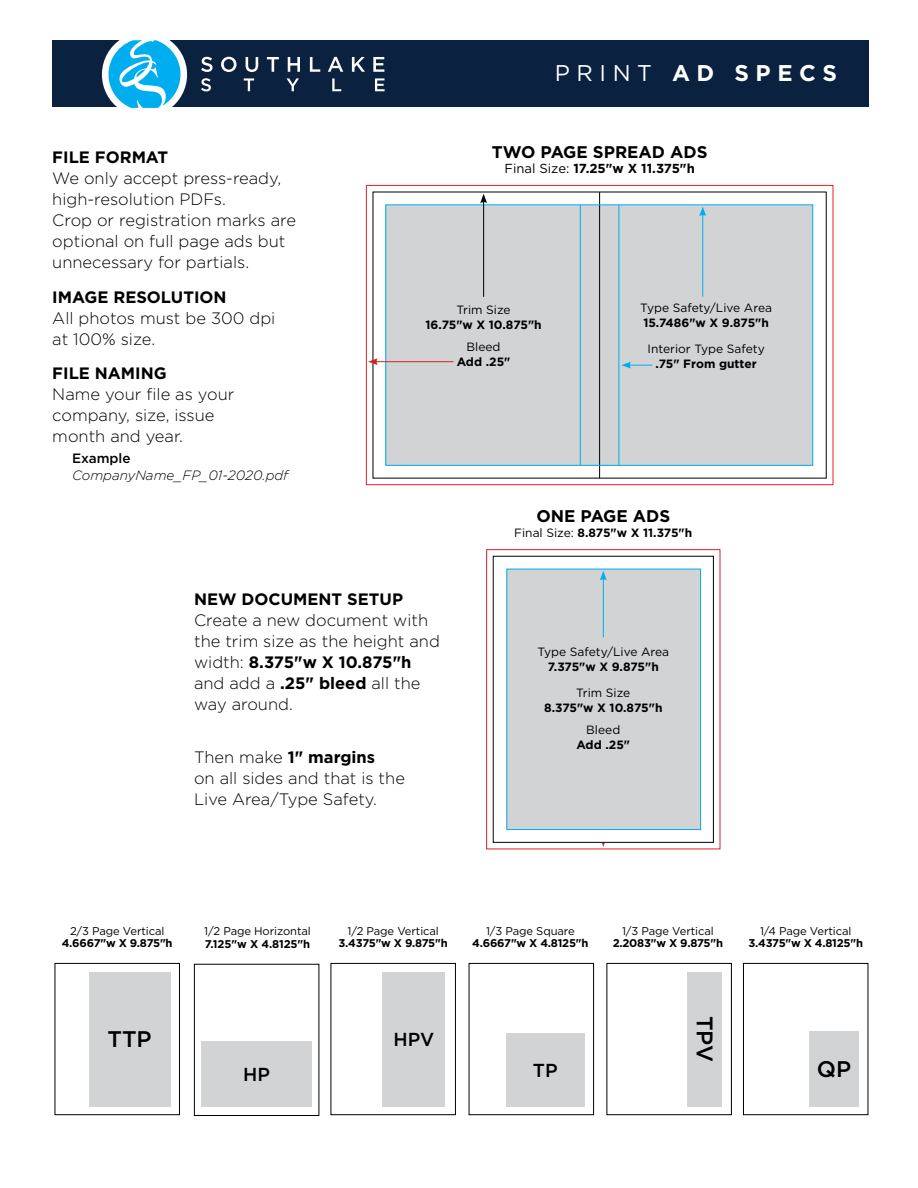
<style>
.page{position:relative;width:918px;height:1188px;background:#fff}
.page>*{position:absolute;margin:0;border:0;box-sizing:border-box;transform-origin:0 0}
.t1{font:700 22.8px "Gotham";letter-spacing:.29em;color:#fff}
.t2{font:500 22.65px "Gotham";color:#000}
.t3{font:500 18.75px "Gotham";color:#000}
.t4{font:700 16.95px "Gotham";color:#000}
.t5{font:300 16.5px/21px "Gotham";color:#000}
.t6{font:700 16.5px "Gotham";color:#000}
.t7{font:italic 300 13.5px "Gotham";color:#000}
.t8{font:500 13.5px "Gotham";color:#000}
.t9{font:700 13.05px "Gotham";color:#000}
.t10{font:700 12px "Gotham";letter-spacing:-.01em;color:#000}
.t11{font:12px "Gotham";color:#000}
.t12{font:700 11.25px "Gotham";letter-spacing:-.02em;color:#000}
.t13{font:11.25px "Gotham";letter-spacing:-.01em;color:#000}
.s1{font-weight:400}
.s2{font-weight:700}
</style>
<div class="page">
<div style="left:55px;top:963px;width:125px;height:152px;border:1px solid #000"></div>
<div style="left:89px;top:972px;width:81px;height:134px;background:#d1d3d4"></div>
<div style="left:469px;top:963px;width:125px;height:152px;border:1px solid #000"></div>
<div style="left:506px;top:1033px;width:78px;height:73px;background:#d1d3d4"></div>
<div style="left:194px;top:964px;width:125px;height:152px;border:1px solid #000"></div>
<div style="left:202px;top:1041px;width:110px;height:66px;background:#d1d3d4"></div>
<div style="left:607px;top:963px;width:125px;height:152px;border:1px solid #000"></div>
<div style="left:688px;top:972px;width:34px;height:134px;background:#d1d3d4"></div>
<div style="left:331px;top:963px;width:125px;height:152px;border:1px solid #000"></div>
<div style="left:382px;top:972px;width:63px;height:134px;background:#d1d3d4"></div>
<div style="left:743px;top:963px;width:125px;height:152px;border:1px solid #000"></div>
<div style="left:809px;top:1031px;width:50px;height:75px;background:#d1d3d4"></div>
<div style="left:366px;top:185px;width:467px;height:300px;border:1px solid #e31f27"></div>
<div style="left:386px;top:205px;width:427px;height:260px;background:#d1d3d4"></div>
<hr style="left:599px;top:192px;width:1px;height:286px;background:#000">
<div style="left:385px;top:204px;width:428px;height:262px;border:1px solid #00aeef"></div>
<hr style="left:580px;top:205px;width:1px;height:260px;background:#00aeef">
<hr style="left:619px;top:205px;width:1px;height:260px;background:#00aeef">
<svg style="left:621px;top:362px;width:31px;height:7px"></svg>
<hr style="left:702px;top:214px;width:1px;height:83px;background:#00aeef">
<svg style="left:699px;top:207px;width:7px;height:9px"></svg>
<hr style="left:483px;top:201px;width:1px;height:96px;background:#000">
<svg style="left:480px;top:194px;width:7px;height:9px"></svg>
<hr style="left:375px;top:361px;width:78px;height:1px;background:#d2232a">
<svg style="left:368px;top:358px;width:10px;height:7px"></svg>
<div style="left:486px;top:549px;width:234px;height:300px;border:1px solid #e31f27"></div>
<div style="left:493px;top:556px;width:221px;height:287px;border:1px solid #000"></div>
<div style="left:506px;top:569px;width:195px;height:261px;background:#d1d3d4"></div>
<div style="left:507px;top:569px;width:194px;height:261px;border:1px solid #00aeef"></div>
<hr style="left:603px;top:578px;width:1px;height:59px;background:#00aeef">
<svg style="left:600px;top:571px;width:7px;height:9px"></svg>
<div style="left:52px;top:40px;width:816px;height:67px;background:#0a2240"></div>
<svg style="left:101px;top:40px;width:87px;height:68px;background:#50b4dc"></svg>
<svg style="left:201px;top:57px;width:183px;height:15px"></svg>
<svg style="left:201px;top:78px;width:184px;height:13px"></svg>
<p class="t6" style="left:52px;top:146px;width:117px">FILE FORMAT</p>
<p class="t5" style="left:52px;top:167px;width:245px">We only accept press-ready, high-resolution PDFs.<br>Crop or registration marks are optional on full page ads but unnecessary for partials.</p>
<p class="t6" style="left:52px;top:286px;width:176px">IMAGE RESOLUTION</p>
<p class="t5" style="left:52px;top:307px;width:225px">All photos must be 300 dpi at 100% size.</p>
<p class="t6" style="left:52px;top:362px;width:116px">FILE NAMING</p>
<p class="t5" style="left:52px;top:383px;width:184px">Name your file as your company, size, issue month and year.</p>
<p class="t8" style="left:72px;top:449px;width:60px">Example</p>
<p class="t7" style="left:72px;top:467px;width:218px">CompanyName_FP_01-2020.pdf</p>
<h1 class="t1" style="left:555px;top:58px;width:284px"><span class="s1">PRINT</span> AD SPECS</h1>
<p class="t4" style="left:492px;top:140px;width:217px">TWO PAGE SPREAD ADS</p>
<p class="t9" style="left:505px;top:160px;width:192px"><span class="s1">Final Size:</span> 17.25"w X 11.375"h</p>
<p class="t11" style="left:457px;top:302px;width:56px">Trim Size</p>
<p class="t10" style="left:425px;top:317px;width:118px">16.75"w X 10.875"h</p>
<p class="t11" style="left:467px;top:339px;width:35px">Bleed</p>
<p class="t10" style="left:457px;top:354px;width:55px">Add .25"</p>
<p class="t11" style="left:640px;top:300px;width:133px">Type Safety/Live Area</p>
<p class="t10" style="left:643px;top:314px;width:127px">15.7486"w X 9.875"h</p>
<p class="t11" style="left:648px;top:342px;width:119px">Interior Type Safety</p>
<p class="t10" style="left:656px;top:356px;width:103px">.75" From gutter</p>
<p class="t4" style="left:536px;top:505px;width:135px">ONE PAGE ADS</p>
<p class="t10" style="left:514px;top:525px;width:180px"><span class="s1">Final Size:</span> 8.875"w X 11.375"h</p>
<p class="t6" style="left:194px;top:589px;width:210px">NEW DOCUMENT SETUP</p>
<p class="t5" style="left:194px;top:610px;width:247px">Create a new document with the trim size as the height and width: <span class="s2">8.375"w X 10.875"h </span>and add a <span class="s2">.25" bleed</span> all the way around.</p>
<p class="t5" style="left:194px;top:746px;width:212px">Then make <span class="s2">1" margins<br></span>on all sides and that is the<br>Live Area/Type Safety.</p>
<p class="t11" style="left:537px;top:644px;width:133px">Type Safety/Live Area</p>
<p class="t10" style="left:548px;top:658px;width:113px">7.375"w X 9.875"h</p>
<p class="t11" style="left:576px;top:685px;width:56px">Trim Size</p>
<p class="t10" style="left:544px;top:700px;width:120px">8.375"w X 10.875"h</p>
<p class="t11" style="left:586px;top:722px;width:35px">Bleed</p>
<p class="t10" style="left:576px;top:737px;width:55px">Add .25"</p>
<p class="t13" style="left:70px;top:923px;width:96px">2/3 Page Vertical</p>
<p class="t12" style="left:62px;top:936px;width:112px">4.6667"w X 9.875"h</p>
<h2 class="t2" style="left:107px;top:1024px;width:46px">TTP</h2>
<p class="t13" style="left:204px;top:924px;width:108px">1/2 Page Horizontal</p>
<p class="t12" style="left:205px;top:937px;width:107px">7.125"w X 4.8125"h</p>
<p class="t3" style="left:243px;top:1062px;width:28px">HP</p>
<p class="t13" style="left:347px;top:923px;width:93px">1/2 Page Vertical</p>
<p class="t12" style="left:339px;top:936px;width:111px">3.4375"w X 9.875"h</p>
<p class="t13" style="left:486px;top:923px;width:90px">1/3 Page Square</p>
<p class="t12" style="left:472px;top:936px;width:118px">4.6667"w X 4.8125"h</p>
<p class="t13" style="left:622px;top:923px;width:93px">1/3 Page Vertical</p>
<p class="t12" style="left:613px;top:936px;width:112px">2.2083"w X 9.875"h</p>
<p class="t13" style="left:760px;top:923px;width:93px">1/4 Page Vertical</p>
<p class="t12" style="left:748px;top:936px;width:116px">3.4375"w X 4.8125"h</p>
<p class="t3" style="left:393px;top:1027px;width:42px">HPV</p>
<p class="t3" style="left:533px;top:1058px;width:26px">TP</p>
<h2 class="t2" style="left:720px;top:1016px;width:48px;rotate:90deg">TPV</h2>
<h2 class="t2" style="left:817px;top:1054px;width:36px">QP</h2>
</div>
